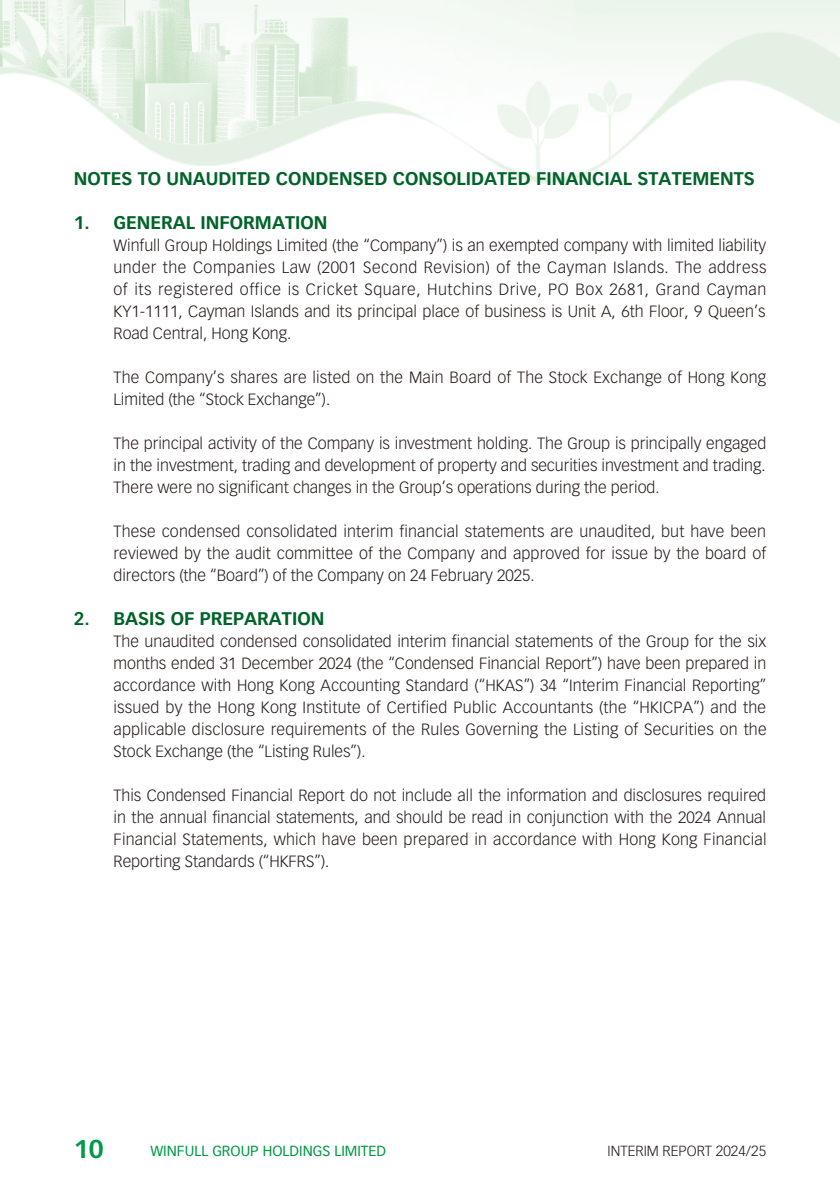
<style>
.page{position:relative;width:840px;height:1191px;background:#fff}
.page>*{position:absolute;margin:0;border:0;box-sizing:border-box;transform-origin:0 0}
.t1{font:700 25.2px "Vectora LT Std";color:#009946}
.t2{font:700 18px "Vectora LT Std";color:#006329}
.t3{font:300 16px/22px "Vectora LT Std";color:#231916;text-align:justify}
.t4{font:14.4px "Vectora LT Std";color:#009946}
.t5{font:300 14.4px "Vectora LT Std";color:#231916}
</style>
<div class="page">
<img style="left:0;top:0;width:840px;height:183px">
<p class="t2" style="left:74px;top:168px;width:682px">NOTES TO UNAUDITED CONDENSED CONSOLIDATED FINANCIAL STATEMENTS</p>
<p class="t2" style="left:74px;top:212px;width:255px">1. GENERAL INFORMATION</p>
<p class="t3" style="left:113px;top:235px;width:654px">Winfull Group Holdings Limited (the “Company”) is an exempted company with limited liability under the Companies Law (2001 Second Revision) of the Cayman Islands. The address of its registered office is Cricket Square, Hutchins Drive, PO Box 2681, Grand Cayman KY1-1111, Cayman Islands and its principal place of business is Unit A, 6th Floor, 9 Queen’s Road Central, Hong Kong.</p>
<p class="t3" style="left:113px;top:367px;width:653px">The Company’s shares are listed on the Main Board of The Stock Exchange of Hong Kong<br>Limited (the “Stock Exchange”).</p>
<p class="t3" style="left:113px;top:433px;width:654px">The principal activity of the Company is investment holding. The Group is principally engaged in the investment, trading and development of property and securities investment and trading.<br>There were no significant changes in the Group’s operations during the period.</p>
<p class="t3" style="left:113px;top:521px;width:653px">These condensed consolidated interim financial statements are unaudited, but have been reviewed by the audit committee of the Company and approved for issue by the board of directors (the “Board”) of the Company on 24 February 2025.</p>
<p class="t2" style="left:74px;top:608px;width:252px">2. BASIS OF PREPARATION</p>
<p class="t3" style="left:113px;top:631px;width:654px">The unaudited condensed consolidated interim financial statements of the Group for the six months ended 31 December 2024 (the “Condensed Financial Report”) have been prepared in accordance with Hong Kong Accounting Standard (“HKAS”) 34 “Interim Financial Reporting” issued by the Hong Kong Institute of Certified Public Accountants (the “HKICPA”) and the applicable disclosure requirements of the Rules Governing the Listing of Securities on the Stock Exchange (the “Listing Rules”).</p>
<p class="t3" style="left:113px;top:785px;width:654px">This Condensed Financial Report do not include all the information and disclosures required in the annual financial statements, and should be read in conjunction with the 2024 Annual Financial Statements, which have been prepared in accordance with Hong Kong Financial Reporting Standards (“HKFRS”).</p>
<h1 class="t1" style="left:74px;top:1133px;width:31px">10</h1>
<p class="t4" style="left:150px;top:1142px;width:237px">WINFULL GROUP HOLDINGS LIMITED</p>
<p class="t5" style="left:607px;top:1142px;width:160px">INTERIM REPORT 2024/25</p>
</div>
